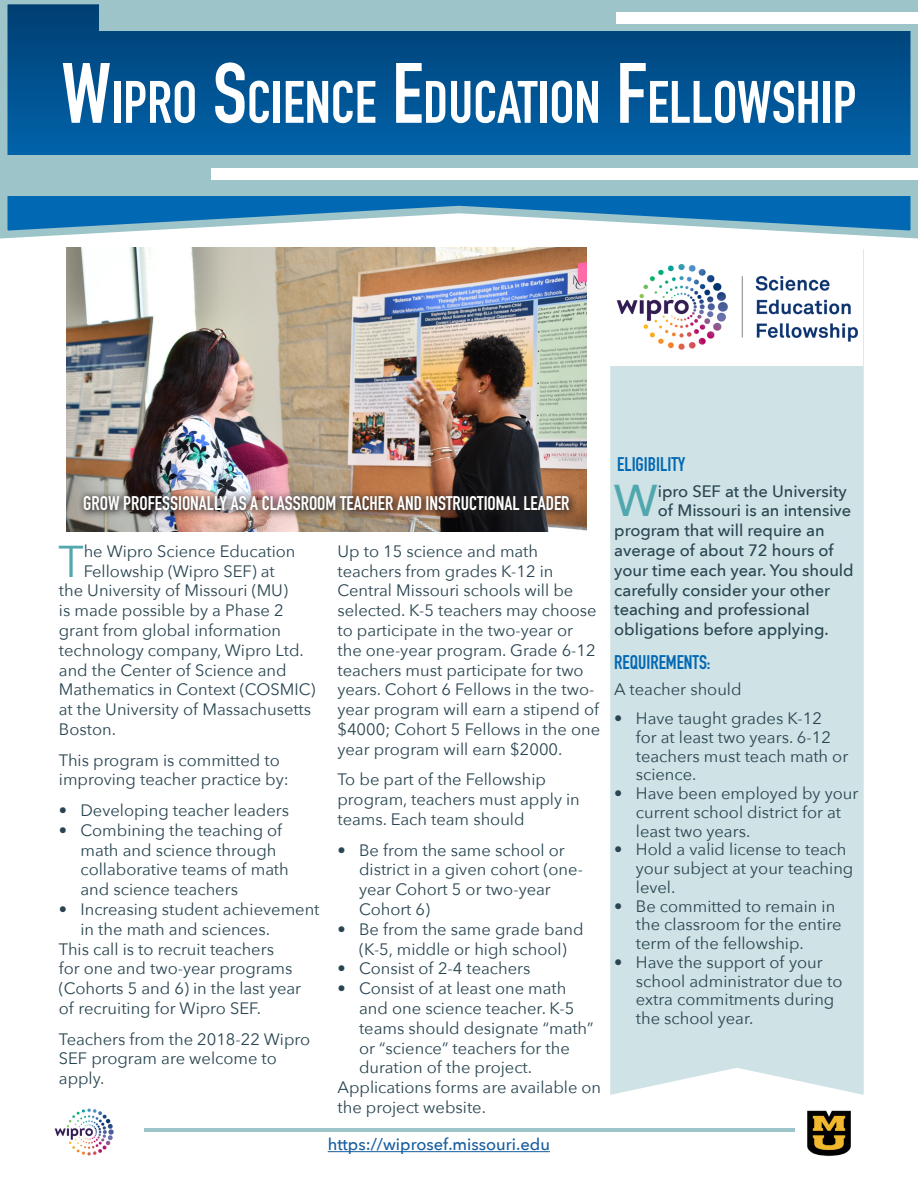
<style>
.page{position:relative;width:918px;height:1188px;background:#fff}
.page>*{position:absolute;margin:0;border:0;box-sizing:border-box;transform-origin:0 0}
.t1{font:700 58.8px "DIN Condensed";color:#fff}
.BoldDropCap{font:500 44.4px "Avenir Next";color:#51a7ae}
.NormalDropCap{font:44.4px "Avenir Next";color:#51a7ae}
.Heading3{font:700 19.5px "DIN Condensed";color:#fff}
.Heading3-2{font:700 19.5px "DIN Condensed";color:#0168b3}
.NormalDropCap-2{font:16.5px/19.8px "Avenir Next";color:#294551}
.BoldDropCap-2{font:500 16.5px "Avenir Next";color:#294551}
.t2{font:500 16.5px "Avenir Next";color:#175d9e}
.s1{font-size:84px}
</style>
<div class="page">
<svg style="left:0;top:0;width:918px;height:239px;background:#1e6aa2"></svg>
<div style="left:99px;top:0;width:818px;height:30px;background:#9cc4c9"></div>
<div style="left:0;top:155px;width:918px;height:41px;background:#9cc4c9"></div>
<div style="left:211px;top:168px;width:707px;height:12px;background:#fff"></div>
<div style="left:616px;top:12px;width:302px;height:12px;background:#fff"></div>
<img style="left:54px;top:1108px;width:60px;height:48px">
<img style="left:807px;top:1110px;width:44px;height:46px">
<hr style="left:144px;top:1129px;width:651px;height:3px;background:#9cc4c9">
<hr style="left:328px;top:1151px;width:222px;height:1px;background:#175d9e">
<img style="left:67px;top:248px;width:520px;height:283px">
<div style="left:610px;top:249px;width:254px;height:846px;background:#cfe2e5"></div>
<div style="left:79px;top:491px;width:500px;height:29px;background:#231f20;opacity:.75"></div>
<div style="left:78px;top:490px;width:497px;height:26px;background:#231f20;opacity:.75"></div>
<img style="left:610px;top:249px;width:252px;height:117px">
<h1 class="t1" style="left:61px;top:63px;width:797px"><span class="s1">W</span>IPRO <span class="s1">S</span>CIENCE <span class="s1">E</span>DUCATION <span class="s1">F</span>ELLOWSHIP</h1>
<p class="Heading3" style="left:83px;top:490px;width:488px">GROW PROFESSIONALLY AS A CLASSROOM TEACHER AND INSTRUCTIONAL LEADER</p>
<p class="NormalDropCap" style="left:58px;top:524px;width:27px">T</p>
<p class="NormalDropCap-2" style="left:84px;top:541px;width:213px">he Wipro Science Education</p>
<p class="NormalDropCap-2" style="left:84px;top:560px;width:193px">Fellowship (Wipro SEF) at</p>
<p class="NormalDropCap-2" style="left:59px;top:580px;width:231px">the University of Missouri (MU)</p>
<p class="NormalDropCap-2" style="left:59px;top:600px;width:226px">is made possible by a Phase 2</p>
<p class="NormalDropCap-2" style="left:59px;top:620px;width:224px">grant from global information</p>
<p class="NormalDropCap-2" style="left:59px;top:640px;width:246px">technology company, Wipro Ltd.</p>
<p class="NormalDropCap-2" style="left:59px;top:659px;width:229px">and the Center of Science and</p>
<p class="NormalDropCap-2" style="left:59px;top:679px;width:258px">Mathematics in Context (COSMIC)</p>
<p class="NormalDropCap-2" style="left:59px;top:699px;width:254px">at the University of Massachusetts</p>
<p class="NormalDropCap-2" style="left:59px;top:719px;width:59px">Boston.</p>
<p class="NormalDropCap-2" style="left:59px;top:749px;width:231px">This program is committed to improving teacher practice by:</p>
<p class="NormalDropCap-2" style="left:59px;top:800px;width:232px">• Developing teacher leaders</p>
<p class="NormalDropCap-2" style="left:80px;top:820px;width:210px;text-indent:-22px">• Combining the teaching of math and science through collaborative teams of math and science teachers</p>
<p class="NormalDropCap-2" style="left:80px;top:899px;width:241px;text-indent:-22px">• Increasing student achievement in the math and sciences.</p>
<p class="NormalDropCap-2" style="left:59px;top:938px;width:244px">This call is to recruit teachers<br>for one and two-year programs (Cohorts 5 and 6) in the last year of recruiting for Wipro SEF.</p>
<p class="NormalDropCap-2" style="left:59px;top:1028px;width:253px">Teachers from the 2018-22 Wipro<br>SEF program are welcome to apply.</p>
<p class="NormalDropCap-2" style="left:338px;top:541px;width:264px">Up to 15 science and math teachers from grades K-12 in<br>Central Missouri schools will be selected. K-5 teachers may choose to participate in the two-year or the one-year program. Grade 6-12 teachers must participate for two years. Cohort 6 Fellows in the two&shy;year program will earn a stipend of $4000; Cohort 5 Fellows in the one year program will earn $2000.</p>
<p class="NormalDropCap-2" style="left:338px;top:769px;width:244px">To be part of the Fellowship program, teachers must apply in teams. Each team should</p>
<p class="NormalDropCap-2" style="left:359px;top:839px;width:225px;text-indent:-22px">• Be from the same school or district in a given cohort (one&shy;year Cohort 5 or two-year<br>Cohort 6)</p>
<p class="NormalDropCap-2" style="left:338px;top:919px;width:248px;text-align:center">• Be from the same grade band (K-5, middle or high school)</p>
<p class="NormalDropCap-2" style="left:338px;top:958px;width:195px">• Consist of 2-4 teachers</p>
<p class="NormalDropCap-2" style="left:338px;top:978px;width:230px">• Consist of at least one math</p>
<p class="NormalDropCap-2" style="left:359px;top:998px;width:217px">and one science teacher. K-5</p>
<p class="NormalDropCap-2" style="left:359px;top:1018px;width:236px">teams should designate “math”</p>
<p class="NormalDropCap-2" style="left:359px;top:1037px;width:212px">or “science” teachers for the</p>
<p class="NormalDropCap-2" style="left:359px;top:1057px;width:175px">duration of the project.</p>
<p class="NormalDropCap-2" style="left:338px;top:1077px;width:265px">Applications forms are available on</p>
<p class="NormalDropCap-2" style="left:338px;top:1097px;width:150px">the project website.</p>
<p class="t2" style="left:328px;top:1131px;width:224px">https://wiprosef.missouri.edu</p>
<p class="Heading3-2" style="left:617px;top:451px;width:70px">ELIGIBILITY</p>
<p class="BoldDropCap" style="left:614px;top:463px;width:45px">W</p>
<p class="BoldDropCap-2" style="left:658px;top:477px;width:191px">ipro SEF at the University</p>
<p class="BoldDropCap-2" style="left:658px;top:497px;width:195px">of Missouri is an intensive</p>
<p class="BoldDropCap-2" style="left:614px;top:516px;width:212px">program that will require an</p>
<p class="BoldDropCap-2" style="left:614px;top:536px;width:221px">average of about 72 hours of</p>
<p class="BoldDropCap-2" style="left:614px;top:556px;width:241px">your time each year. You should</p>
<p class="BoldDropCap-2" style="left:614px;top:576px;width:218px">carefully consider your other</p>
<p class="BoldDropCap-2" style="left:614px;top:596px;width:197px">teaching and professional</p>
<p class="BoldDropCap-2" style="left:614px;top:615px;width:216px">obligations before applying.</p>
<p class="Heading3-2" style="left:614px;top:649px;width:98px">REQUIREMENTS:</p>
<p class="NormalDropCap-2" style="left:614px;top:678px;width:129px">A teacher should</p>
<p class="NormalDropCap-2" style="left:636px;top:708px;width:214px;line-height:18.8px;text-indent:-22px">• Have taught grades K-12<br>for at least two years. 6-12 teachers must teach math or science.</p>
<p class="NormalDropCap-2" style="left:636px;top:783px;width:224px;line-height:18.8px;text-indent:-22px">• Have been employed by your current school district for at least two years.</p>
<p class="NormalDropCap-2" style="left:636px;top:840px;width:219px;line-height:18.8px;text-indent:-22px">• Hold a valid license to teach your subject at your teaching level.</p>
<p class="NormalDropCap-2" style="left:636px;top:896px;width:207px;line-height:18.8px;text-indent:-22px">• Be committed to remain in the classroom for the entire term of the fellowship.</p>
<p class="NormalDropCap-2" style="left:636px;top:952px;width:208px;line-height:18.8px;text-indent:-22px">• Have the support of your school administrator due to extra commitments during the school year.</p>
</div>
